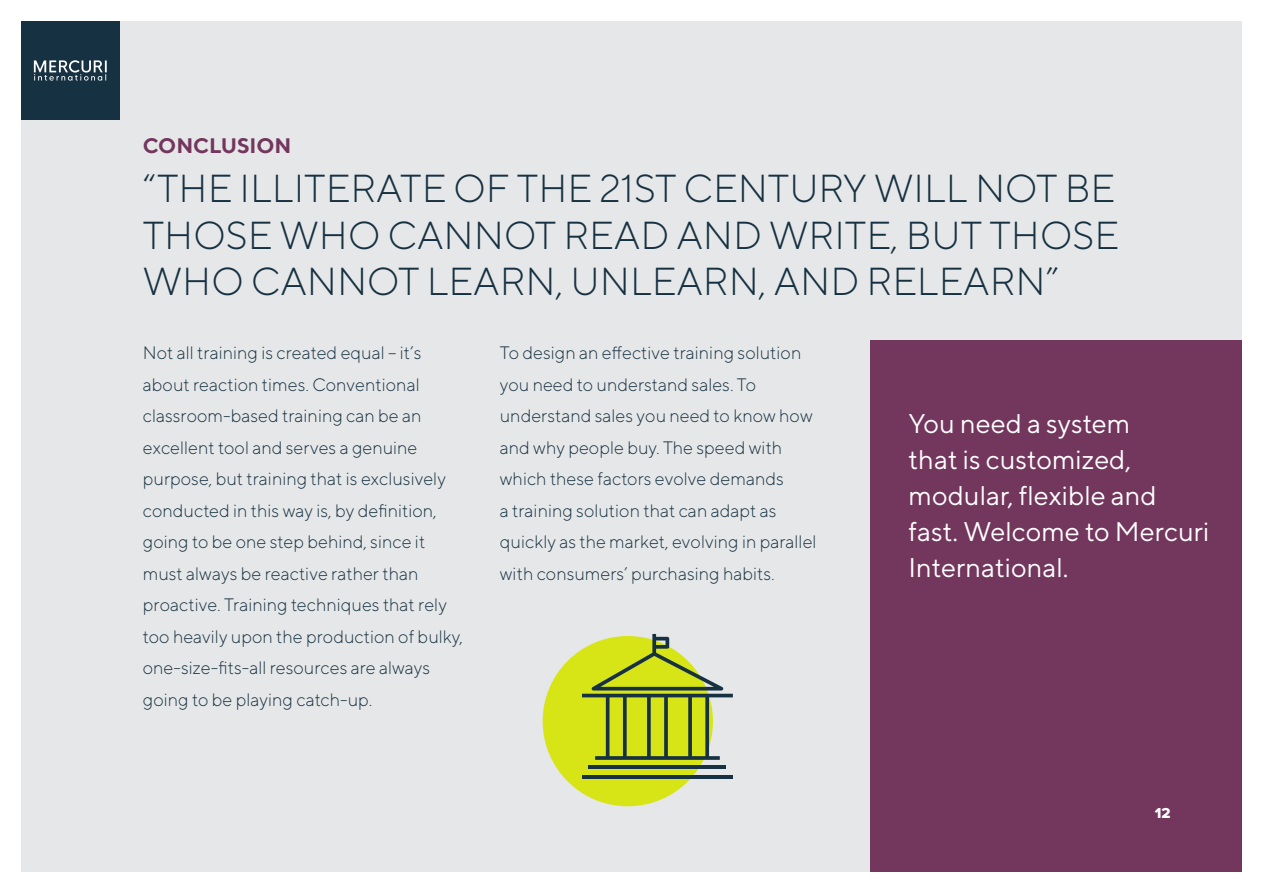
<style>
.page{position:relative;width:1263px;height:893px;background:#fff}
.page>*{position:absolute;margin:0;border:0;box-sizing:border-box;transform-origin:0 0}
.t1{font:300 39px/46.8px "TT Norms";color:#163141;text-align:justify}
.t2{font:27px/36px "TT Norms";color:#fff}
.t3{font:700 21px "TT Norms";color:#73365d}
.t4{font:300 18px/31.5px "TT Norms";color:#163141}
.t5{font:15px "Proxima Nova Extrabld";color:#fff}
</style>
<div class="page">
<div style="left:21px;top:21px;width:1221px;height:851px;background:#e6e7e8"></div>
<div style="left:21px;top:21px;width:98px;height:98px;background:#163141"></div>
<svg style="left:34px;top:60px;width:73px;height:21px"></svg>
<div style="left:871px;top:340px;width:371px;height:532px;background:#73365d"></div>
<div style="left:543px;top:636px;width:170px;height:170px;background:#d7e516;border-radius:50%"></div>
<hr style="left:582px;top:775px;width:151px;height:3px;background:#163141">
<svg style="left:582px;top:634px;width:151px;height:126px"></svg>
<hr style="left:589px;top:765px;width:137px;height:4px;background:#163141">
<p class="t3" style="left:143px;top:132px;width:150px">CONCLUSION</p>
<h1 class="t1" style="left:143px;top:164px;width:977px">“THE ILLITERATE OF THE 21ST CENTURY WILL NOT BE THOSE WHO CANNOT READ AND WRITE, BUT THOSE WHO CANNOT LEARN, UNLEARN, AND RELEARN”</h1>
<p class="t4" style="left:143px;top:337px;width:322px">Not all training is created equal – it’s about reaction times. Conventional classroom-based training can be an excellent tool and serves a genuine purpose, but training that is exclusively conducted in this way is, by definition, going to be one step behind, since it must always be reactive rather than proactive. Training techniques that rely too heavily upon the production of bulky, one-size-fits-all resources are always going to be playing catch-up.</p>
<p class="t4" style="left:500px;top:337px;width:318px">To design an effective training solution you need to understand sales. To understand sales you need to know how and why people buy. The speed with which these factors evolve demands<br>a training solution that can adapt as quickly as the market, evolving in parallel with consumers’ purchasing habits.</p>
<h2 class="t2" style="left:908px;top:405px;width:302px">You need a system<br>that is customized, modular, flexible and fast. Welcome to Mercuri<br>International.</h2>
<p class="t5" style="left:1155px;top:804px;width:17px">12</p>
</div>
